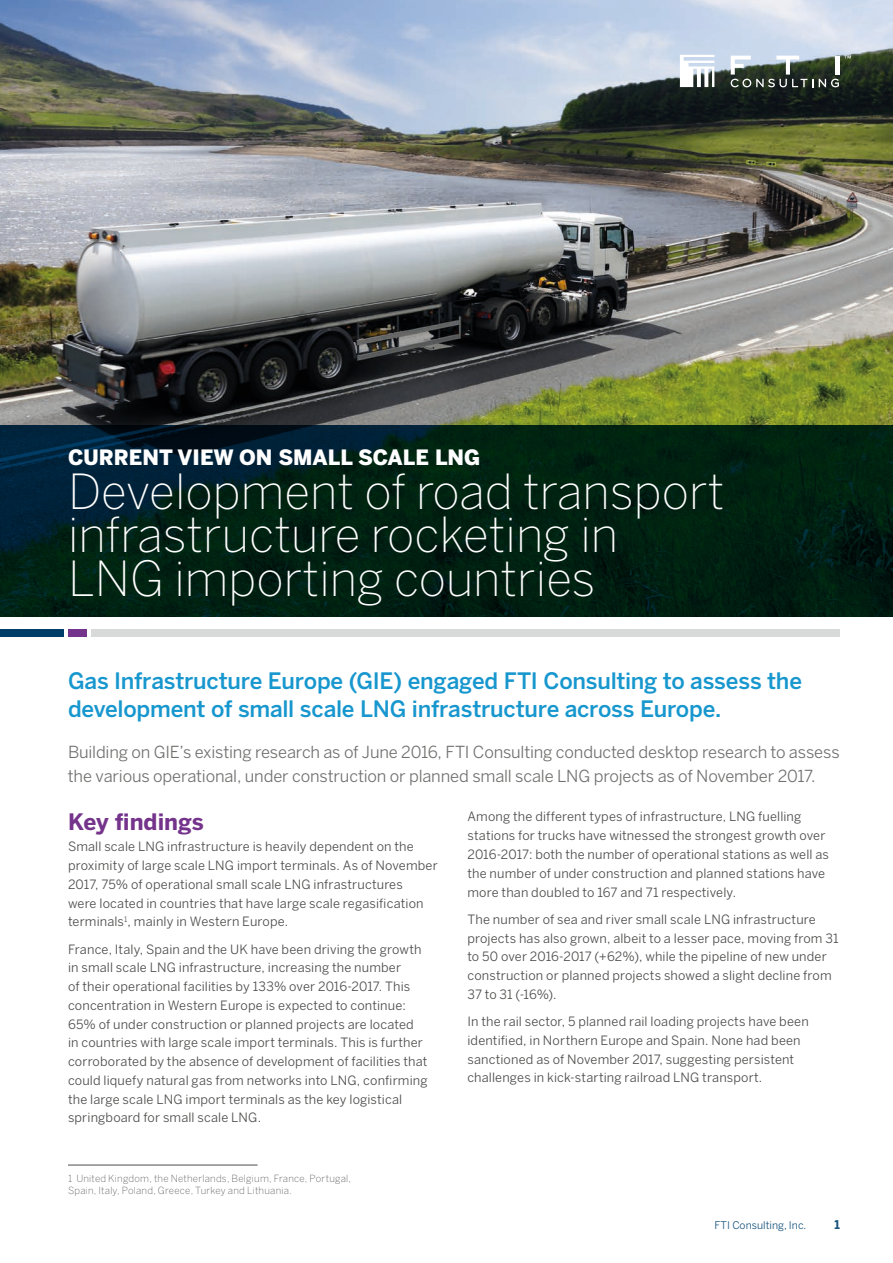
<style>
.page{position:relative;width:893px;height:1263px;background:#fff}
.page>*{position:absolute;margin:0;border:0;box-sizing:border-box;transform-origin:0 0}
.t1{font:200 48px/43.5px "Benton Sans";color:#fff}
.t2{font:500 22.5px/28.5px "Benton Sans";letter-spacing:-.01em;color:#1797ce}
.t3{font:700 22.5px "Benton Sans";color:#75348b}
.t4{font:900 21px "Benton Sans";color:#fff}
.t5{font:16.5px/24px "Benton Sans";letter-spacing:-.01em;color:#70706f}
.t6{font:12.75px/18.8px "Benton Sans";letter-spacing:.01em;color:#4b4b4a}
.t7{font:700 12px "Benton Sans";color:#15527c}
.t8{font:10.5px "Benton Sans";color:#15527c}
.t9{font:200 9.75px/12px "Benton Sans";letter-spacing:.025em;color:#4b4b4a}
</style>
<div class="page">
<div style="left:68px;top:629px;width:19px;height:8px;background:#75348b"></div>
<div style="left:92px;top:629px;width:748px;height:8px;background:#d8dada"></div>
<div style="left:0;top:629px;width:63px;height:8px;background:#003e69"></div>
<img style="left:0;top:0;width:893px;height:425px">
<svg style="left:680px;top:55px;width:34px;height:32px"></svg>
<svg style="left:819px;top:79px;width:20px;height:8px"></svg>
<svg style="left:844px;top:56px;width:7px;height:3px"></svg>
<hr style="left:835px;top:56px;width:4px;height:19px;background:#fff">
<svg style="left:731px;top:56px;width:82px;height:31px;background:#6b7670"></svg>
<svg style="left:0;top:425px;width:893px;height:192px;background:#002017"></svg>
<hr style="left:68px;top:1165px;width:190px;height:1px;background:#4b4b4a">
<h3 class="t4" style="left:68px;top:445px;width:414px">CURRENT VIEW ON SMALL SCALE LNG</h3>
<h1 class="t1" style="left:68px;top:469px;width:658px">Development of road transport infrastructure rocketing in<br>LNG importing countries</h1>
<h2 class="t2" style="left:68px;top:666px;width:735px">Gas Infrastructure Europe (GIE) engaged FTI Consulting to assess the development of small scale LNG infrastructure across Europe.</h2>
<p class="t5" style="left:68px;top:740px;width:773px">Building on GIE’s existing research as of June 2016, FTI Consulting conducted desktop research to assess the various operational, under construction or planned small scale LNG projects as of November 2017.</p>
<h2 class="t3" style="left:68px;top:808px;width:137px">Key findings</h2>
<p class="t6" style="left:68px;top:838px;width:371px">Small scale LNG infrastructure is heavily dependent on the proximity of large scale LNG import terminals. As of November 2017, 75% of operational small scale LNG infrastructures<br>were located in countries that have large scale regasification terminals<sup>1</sup>, mainly in Western Europe.</p>
<p class="t6" style="left:68px;top:940px;width:361px">France, Italy, Spain and the UK have been driving the growth in small scale LNG infrastructure, increasing the number<br>of their operational facilities by 133% over 2016-2017. This concentration in Western Europe is expected to continue:<br>65% of under construction or planned projects are located<br>in countries with large scale import terminals. This is further corroborated by the absence of development of facilities that could liquefy natural gas from networks into LNG, confirming the large scale LNG import terminals as the key logistical springboard for small scale LNG.</p>
<p class="t9" style="left:68px;top:1173px;width:285px">1 United Kingdom, the Netherlands, Belgium, France, Portugal,<br>Spain, Italy, Poland, Greece, Turkey and Lithuania.</p>
<p class="t6" style="left:467px;top:808px;width:363px">Among the different types of infrastructure, LNG fuelling stations for trucks have witnessed the strongest growth over 2016-2017: both the number of operational stations as well as the number of under construction and planned stations have more than doubled to 167 and 71 respectively.</p>
<p class="t6" style="left:467px;top:910px;width:373px">The number of sea and river small scale LNG infrastructure projects has also grown, albeit to a lesser pace, moving from 31 to 50 over 2016-2017 (+62%), while the pipeline of new under construction or planned projects showed a slight decline from 37 to 31 (-16%).</p>
<p class="t6" style="left:467px;top:1012px;width:343px">In the rail sector, 5 planned rail loading projects have been identified, in Northern Europe and Spain. None had been sanctioned as of November 2017, suggesting persistent challenges in kick-starting railroad LNG transport.</p>
<p class="t8" style="left:715px;top:1219px;width:93px">FTI Consulting, Inc.</p>
<p class="t7" style="left:834px;top:1217px;width:7px">1</p>
</div>
